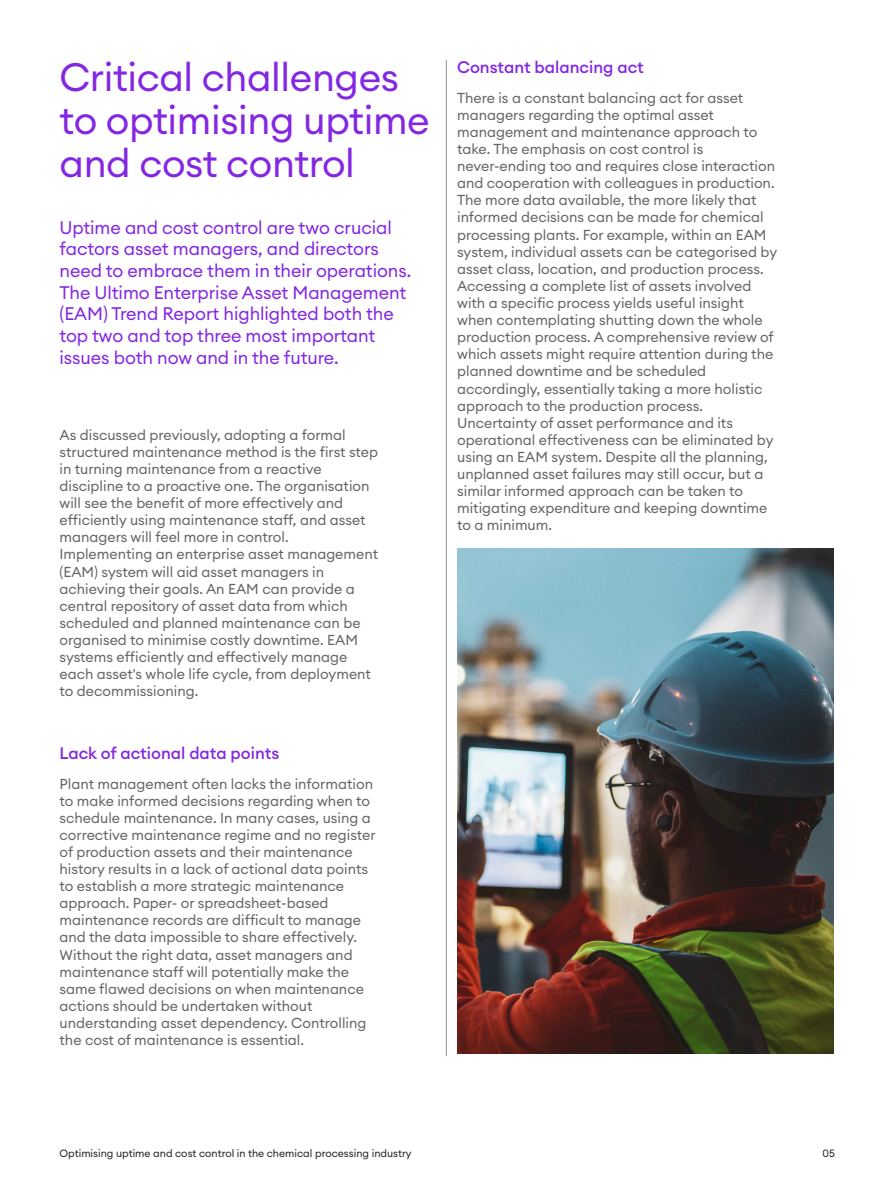
<style>
.page{position:relative;width:893px;height:1191px;background:#fff}
.page>*{position:absolute;margin:0;border:0;box-sizing:border-box;transform-origin:0 0}
.t1{font:39px/42.9px "Euclid Circular A";letter-spacing:-.01em;color:#8427e2}
.t2{font:18px/21.6px "Euclid Circular A";letter-spacing:-.005em;color:#8427e2}
.t3{font:500 16.5px "Euclid Circular A";color:#8427e2}
.t4{font:14.25px/17.1px "Euclid Circular A";color:#656565}
.t5{font:10.5px "Euclid Circular A";color:#232323}
</style>
<div class="page">
<hr style="left:446px;top:60px;width:1px;height:996px;background:#919191">
<img style="left:457px;top:549px;width:376px;height:504px">
<h1 class="t1" style="left:60px;top:55px;width:372px">Critical challenges to optimising uptime and cost control</h1>
<p class="t2" style="left:60px;top:216px;width:353px">Uptime and cost control are two crucial factors asset managers, and directors need to embrace them in their operations.<br>The Ultimo Enterprise Asset Management (EAM) Trend Report highlighted both the top two and top three most important issues both now and in the future.</p>
<p class="t4" style="left:60px;top:426px;width:320px">As discussed previously, adopting a formal structured maintenance method is the first step in turning maintenance from a reactive discipline to a proactive one. The organisation will see the benefit of more effectively and efficiently using maintenance staff, and asset managers will feel more in control.<br>Implementing an enterprise asset management (EAM) system will aid asset managers in achieving their goals. An EAM can provide a central repository of asset data from which scheduled and planned maintenance can be organised to minimise costly downtime. EAM systems efficiently and effectively manage each asset's whole life cycle, from deployment to decommissioning.</p>
<p class="t3" style="left:60px;top:742px;width:221px">Lack of actional data points</p>
<p class="t4" style="left:60px;top:774px;width:318px">Plant management often lacks the information to make informed decisions regarding when to schedule maintenance. In many cases, using a corrective maintenance regime and no register of production assets and their maintenance history results in a lack of actional data points to establish a more strategic maintenance approach. Paper- or spreadsheet-based maintenance records are difficult to manage and the data impossible to share effectively.<br>Without the right data, asset managers and maintenance staff will potentially make the same flawed decisions on when maintenance actions should be undertaken without understanding asset dependency. Controlling the cost of maintenance is essential.</p>
<p class="t3" style="left:457px;top:56px;width:188px">Constant balancing act</p>
<p class="t4" style="left:457px;top:89px;width:322px">There is a constant balancing act for asset managers regarding the optimal asset management and maintenance approach to take. The emphasis on cost control is never-ending too and requires close interaction and cooperation with colleagues in production.<br>The more data available, the more likely that informed decisions can be made for chemical processing plants. For example, within an EAM system, individual assets can be categorised by asset class, location, and production process.<br>Accessing a complete list of assets involved with a specific process yields useful insight when contemplating shutting down the whole production process. A comprehensive review of which assets might require attention during the planned downtime and be scheduled accordingly, essentially taking a more holistic approach to the production process.<br>Uncertainty of asset performance and its operational effectiveness can be eliminated by using an EAM system. Despite all the planning, unplanned asset failures may still occur, but a similar informed approach can be taken to mitigating expenditure and keeping downtime to a minimum.</p>
<p class="t5" style="left:60px;top:1146px;width:354px">Optimising uptime and cost control in the chemical processing industry</p>
<p class="t5" style="left:822px;top:1146px;width:14px">05</p>
</div>
